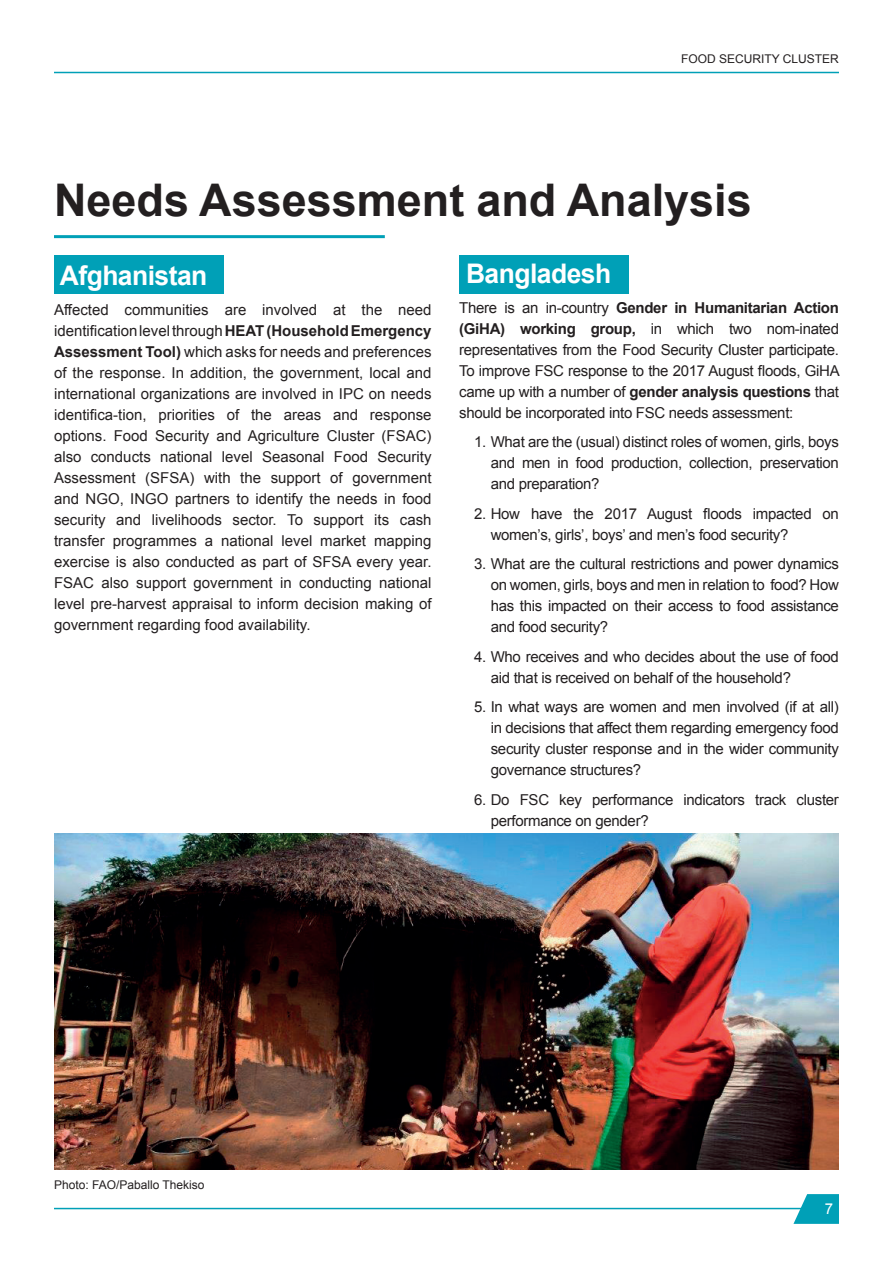
<style>
.page{position:relative;width:893px;height:1263px;background:#fff}
.page>*{position:absolute;margin:0;border:0;box-sizing:border-box;transform-origin:0 0}
.t1{font:700 45px "Arial";color:#231f20}
.t2{font:700 27px "Arial";letter-spacing:-.02em;color:#fff}
.t3{font:15px/21px "Arial";letter-spacing:-.02em;color:#231f20;text-align:justify}
.t4{font:15px "Arial";color:#fff}
.t5{font:12px "Arial";color:#231f20}
.s1{font-weight:700}
</style>
<div class="page">
<svg style="left:793px;top:1194px;width:46px;height:30px"></svg>
<hr style="left:54px;top:1208px;width:761px;height:1px;background:#00a0b7">
<hr style="left:54px;top:72px;width:785px;height:1px;background:#00a0b7">
<div style="left:459px;top:255px;width:169px;height:38px;background:#00a0b7"></div>
<div style="left:54px;top:255px;width:169px;height:38px;background:#00a0b7"></div>
<hr style="left:54px;top:235px;width:331px;height:3px;background:#00a0b7">
<img style="left:54px;top:833px;width:785px;height:337px">
<p class="t5" style="left:681px;top:51px;width:159px">FOOD SECURITY CLUSTER</p>
<h1 class="t1" style="left:54px;top:170px;width:699px">Needs Assessment and Analysis</h1>
<h2 class="t2" style="left:60px;top:258px;width:149px">Afghanistan</h2>
<p class="t3" style="left:54px;top:299px;width:379px">Affected communities are involved at the need identification level through <span class="s1">HEAT (Household Emergency Assessment Tool)</span> which asks for needs and preferences of the response. In addition, the government, local and international organizations are involved in IPC on needs identifica-tion, priorities of the areas and response options. Food Security and Agriculture Cluster (FSAC) also conducts national level Seasonal Food Security Assessment (SFSA) with the support of government and NGO, INGO partners to identify the needs in food security and livelihoods sector. To support its cash transfer programmes a national level market mapping exercise is also conducted as part of SFSA every year.<br>FSAC also support government in conducting national level pre-harvest appraisal to inform decision making of government regarding food availability.</p>
<h2 class="t2" style="left:466px;top:256px;width:147px">Bangladesh</h2>
<p class="t3" style="left:459px;top:297px;width:382px">There is an in-country <span class="s1">Gender in Humanitarian Action (GiHA) working group,</span> in which two nom-inated representatives from the Food Security Cluster participate.<br>To improve FSC response to the 2017 August floods, GiHA came up with a number of <span class="s1">gender analysis questions</span> that should be incorporated into FSC needs assessment:</p>
<p class="t3" style="left:491px;top:432px;width:350px;text-indent:-16px">1. What are the (usual) distinct roles of women, girls, boys and men in food production, collection, preservation and preparation?</p>
<p class="t3" style="left:491px;top:503px;width:350px;text-indent:-16px">2. How have the 2017 August floods impacted on women’s, girls’, boys’ and men’s food security?</p>
<p class="t3" style="left:491px;top:554px;width:350px;text-indent:-16px">3. What are the cultural restrictions and power dynamics on women, girls, boys and men in relation to food? How has this impacted on their access to food assistance and food security?</p>
<p class="t3" style="left:491px;top:646px;width:350px;text-indent:-16px">4. Who receives and who decides about the use of food aid that is received on behalf of the household?</p>
<p class="t3" style="left:491px;top:697px;width:350px;text-indent:-16px">5. In what ways are women and men involved (if at all) in decisions that affect them regarding emergency food security cluster response and in the wider community governance structures?</p>
<p class="t3" style="left:491px;top:789px;width:350px;text-indent:-16px">6. Do FSC key performance indicators track cluster performance on gender?</p>
<p class="t5" style="left:54px;top:1176px;width:152px">Photo: FAO/Paballo Thekiso</p>
<p class="t4" style="left:825px;top:1199px;width:10px">7</p>
</div>
